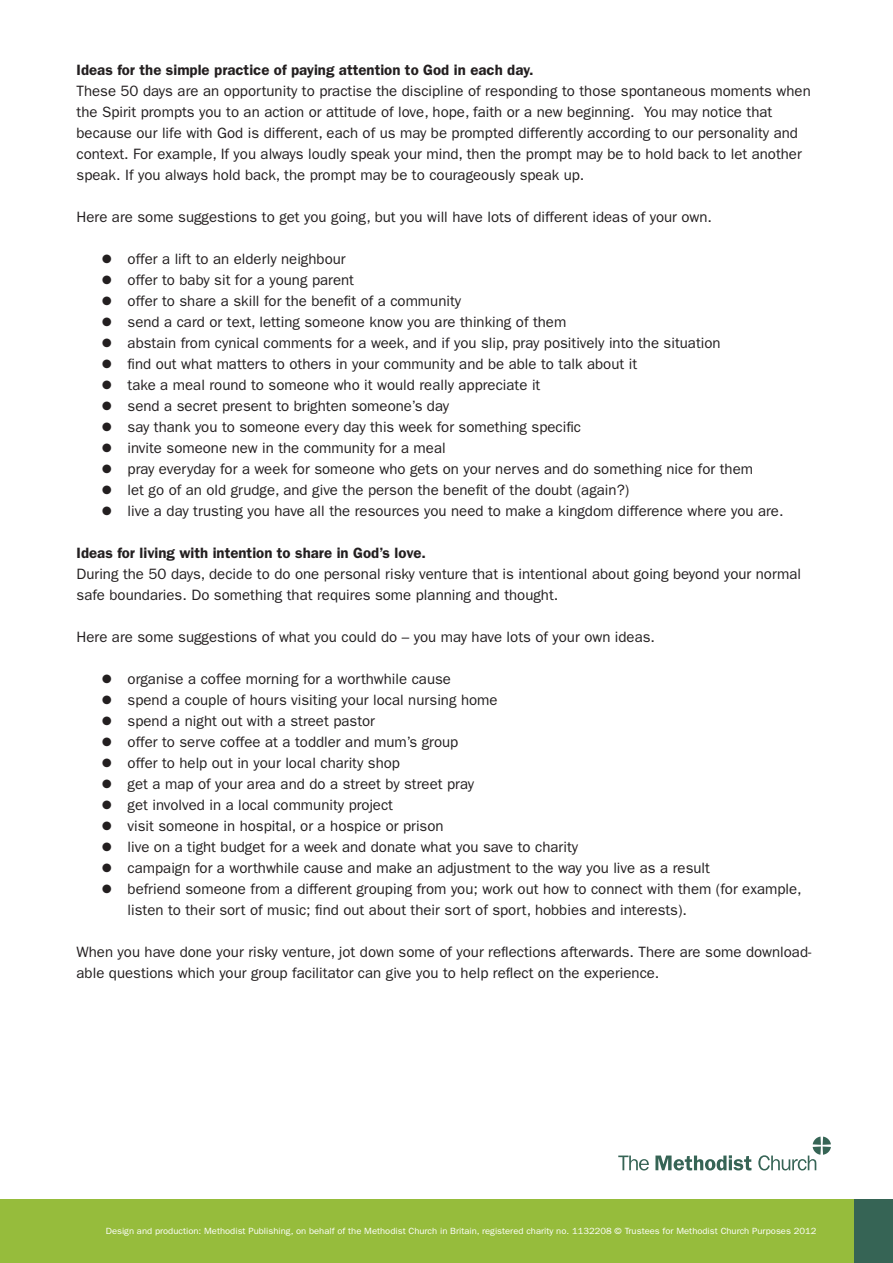
<style>
.page{position:relative;width:893px;height:1263px;background:#fff}
.page>*{position:absolute;margin:0;border:0;box-sizing:border-box;transform-origin:0 0}
.t1{font:15px/21px "Franklin Gothic";color:#231f20}
.t2{font:600 15px "Franklin Gothic";color:#231f20}
.t3{font:9px "Franklin Gothic";color:#fff;scale:1.05 1}
</style>
<div class="page">
<div style="left:0;top:1199px;width:893px;height:64px;background:#96bc3c"></div>
<div style="left:855px;top:1199px;width:38px;height:64px;background:#366455"></div>
<svg style="left:618px;top:1155px;width:31px;height:15px"></svg>
<svg style="left:655px;top:1155px;width:96px;height:15px"></svg>
<svg style="left:758px;top:1136px;width:73px;height:34px"></svg>
<p class="t2" style="left:77px;top:61px;width:458px">Ideas for the simple practice of paying attention to God in each day.</p>
<p class="t1" style="left:77px;top:81px;width:736px">These 50 days are an opportunity to practise the discipline of responding to those spontaneous moments when the Spirit prompts you to an action or attitude of love, hope, faith or a new beginning. You may notice that because our life with God is different, each of us may be prompted differently according to our personality and context. For example, If you always loudly speak your mind, then the prompt may be to hold back to let another speak. If you always hold back, the prompt may be to courageously speak up.</p>
<p class="t1" style="left:77px;top:207px;width:637px">Here are some suggestions to get you going, but you will have lots of different ideas of your own.</p>
<p class="t1" style="left:102px;top:249px;width:245px">● offer a lift to an elderly neighbour</p>
<p class="t1" style="left:102px;top:270px;width:254px">● offer to baby sit for a young parent</p>
<p class="t1" style="left:102px;top:291px;width:361px">● offer to share a skill for the benefit of a community</p>
<p class="t1" style="left:102px;top:312px;width:466px">● send a card or text, letting someone know you are thinking of them</p>
<p class="t1" style="left:102px;top:333px;width:620px">● abstain from cynical comments for a week, and if you slip, pray positively into the situation</p>
<p class="t1" style="left:102px;top:354px;width:537px">● find out what matters to others in your community and be able to talk about it</p>
<p class="t1" style="left:102px;top:375px;width:440px">● take a meal round to someone who it would really appreciate it</p>
<p class="t1" style="left:102px;top:396px;width:349px">● send a secret present to brighten someone’s day</p>
<p class="t1" style="left:102px;top:417px;width:480px">● say thank you to someone every day this week for something specific</p>
<p class="t1" style="left:102px;top:438px;width:345px">● invite someone new in the community for a meal</p>
<p class="t1" style="left:102px;top:459px;width:653px">● pray everyday for a week for someone who gets on your nerves and do something nice for them</p>
<p class="t1" style="left:102px;top:480px;width:529px">● let go of an old grudge, and give the person the benefit of the doubt (again?)</p>
<p class="t1" style="left:102px;top:501px;width:683px">● live a day trusting you have all the resources you need to make a kingdom difference where you are.</p>
<p class="t2" style="left:77px;top:544px;width:351px">Ideas for living with intention to share in God’s love.</p>
<p class="t1" style="left:77px;top:564px;width:726px">During the 50 days, decide to do one personal risky venture that is intentional about going beyond your normal safe boundaries. Do something that requires some planning and thought.</p>
<p class="t1" style="left:77px;top:627px;width:580px">Here are some suggestions of what you could do – you may have lots of your own ideas.</p>
<p class="t1" style="left:102px;top:669px;width:350px">● organise a coffee morning for a worthwhile cause</p>
<p class="t1" style="left:102px;top:690px;width:397px">● spend a couple of hours visiting your local nursing home</p>
<p class="t1" style="left:102px;top:711px;width:275px">● spend a night out with a street pastor</p>
<p class="t1" style="left:102px;top:732px;width:358px">● offer to serve coffee at a toddler and mum’s group</p>
<p class="t1" style="left:102px;top:753px;width:299px">● offer to help out in your local charity shop</p>
<p class="t1" style="left:102px;top:774px;width:373px">● get a map of your area and do a street by street pray</p>
<p class="t1" style="left:102px;top:795px;width:293px">● get involved in a local community project</p>
<p class="t1" style="left:102px;top:816px;width:343px">● visit someone in hospital, or a hospice or prison</p>
<p class="t1" style="left:102px;top:837px;width:478px">● live on a tight budget for a week and donate what you save to charity</p>
<p class="t1" style="left:102px;top:858px;width:609px">● campaign for a worthwhile cause and make an adjustment to the way you live as a result</p>
<p class="t1" style="left:128px;top:879px;width:676px;text-indent:-26px">● befriend someone from a different grouping from you; work out how to connect with them (for example, listen to their sort of music; find out about their sort of sport, hobbies and interests).</p>
<p class="t1" style="left:77px;top:942px;width:736px">When you have done your risky venture, jot down some of your reflections afterwards. There are some download&shy;able questions which your group facilitator can give you to help reflect on the experience.</p>
<p class="t3" style="left:106px;top:1226px;width:678px">Design and production: Methodist Publishing, on behalf of the Methodist Church in Britain, registered charity no. 1132208 © Trustees for Methodist Church Purposes 2012</p>
</div>
